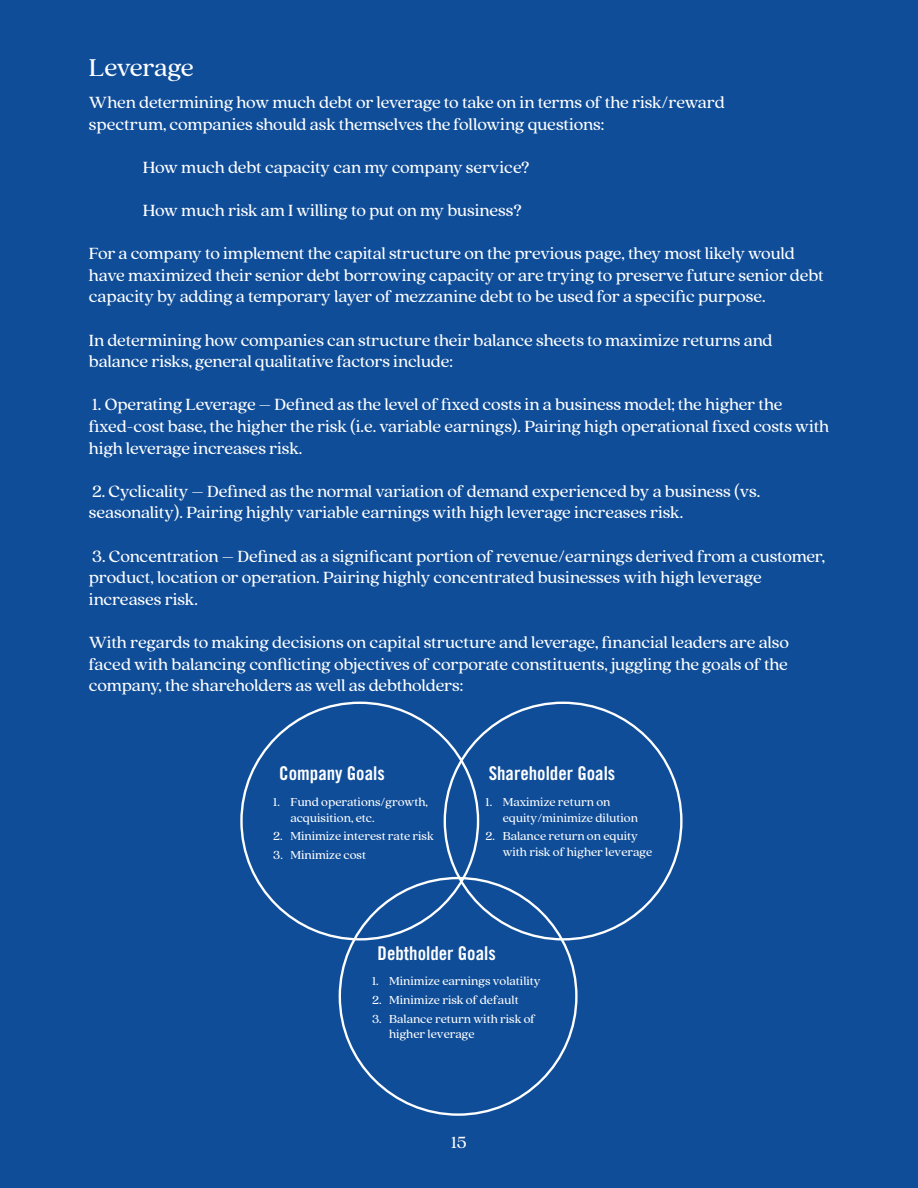
<style>
.page{position:relative;width:918px;height:1188px;background:#0f4d99}
.page>*{position:absolute;margin:0;border:0;box-sizing:border-box;transform-origin:0 0}
.t1{font:27px "Quincy CF Text";letter-spacing:-.015em;color:#fff}
.t2{font:700 condensed 19.05px "Prudential Modern";color:#fff}
.t3{font:18px/21.6px "Quincy CF Text";letter-spacing:-.005em;color:#fff}
.t4{font:12.9px/15.5px "Quincy CF Text";color:#fff}
</style>
<div class="page">
<svg style="left:240px;top:702px;width:204px;height:237px"></svg>
<svg style="left:444px;top:702px;width:239px;height:238px"></svg>
<svg style="left:339px;top:877px;width:239px;height:239px"></svg>
<p class="t1" style="left:89px;top:51px;width:107px">Leverage</p>
<p class="t3" style="left:89px;top:92px;width:637px">When determining how much debt or leverage to take on in terms of the risk/reward</p>
<p class="t3" style="left:89px;top:113px;width:517px">spectrum, companies should ask themselves the following questions:</p>
<p class="t3" style="left:143px;top:157px;width:388px">How much debt capacity can my company service?</p>
<p class="t3" style="left:143px;top:200px;width:380px">How much risk am I willing to put on my business?</p>
<p class="t3" style="left:89px;top:243px;width:736px">For a company to implement the capital structure on the previous page, they most likely would have maximized their senior debt borrowing capacity or are trying to preserve future senior debt capacity by adding a temporary layer of mezzanine debt to be used for a specific purpose.</p>
<p class="t3" style="left:89px;top:329px;width:685px">In determining how companies can structure their balance sheets to maximize returns and balance risks, general qualitative factors include:</p>
<p class="t3" style="left:89px;top:394px;width:742px">1. Operating Leverage – Defined as the level of fixed costs in a business model; the higher the fixed-cost base, the higher the risk (i.e. variable earnings). Pairing high operational fixed costs with high leverage increases risk.</p>
<p class="t3" style="left:89px;top:481px;width:673px">2. Cyclicality – Defined as the normal variation of demand experienced by a business (vs. seasonality). Pairing highly variable earnings with high leverage increases risk.</p>
<p class="t3" style="left:89px;top:545px;width:738px">3. Concentration – Defined as a significant portion of revenue/earnings derived from a customer, product, location or operation. Pairing highly concentrated businesses with high leverage increases risk.</p>
<p class="t3" style="left:89px;top:632px;width:702px;text-align:justify">With regards to making decisions on capital structure and leverage, financial leaders are also faced with balancing conflicting objectives of corporate constituents, juggling the goals of the company, the shareholders as well as debtholders:</p>
<p class="t2" style="left:279px;top:761px;width:107px">Company Goals</p>
<p class="t2" style="left:489px;top:761px;width:128px">Shareholder Goals</p>
<p class="t4" style="left:290px;top:795px;width:139px;text-indent:-17px">1. Fund operations/growth, acquisition, etc.</p>
<p class="t4" style="left:273px;top:829px;width:162px">2. Minimize interest rate risk</p>
<p class="t4" style="left:273px;top:848px;width:94px">3. Minimize cost</p>
<p class="t4" style="left:503px;top:795px;width:137px;text-indent:-17px">1. Maximize return on equity/minimize dilution</p>
<p class="t4" style="left:503px;top:829px;width:151px;text-indent:-17px">2. Balance return on equity with risk of higher leverage</p>
<p class="t2" style="left:378px;top:941px;width:120px">Debtholder Goals</p>
<p class="t4" style="left:372px;top:974px;width:170px">1. Minimize earnings volatility</p>
<p class="t4" style="left:372px;top:992px;width:148px">2. Minimize risk of default</p>
<p class="t4" style="left:389px;top:1011px;width:148px;text-indent:-17px">3. Balance return with risk of higher leverage</p>
<p class="t3" style="left:451px;top:1132px;width:17px">15</p>
</div>
